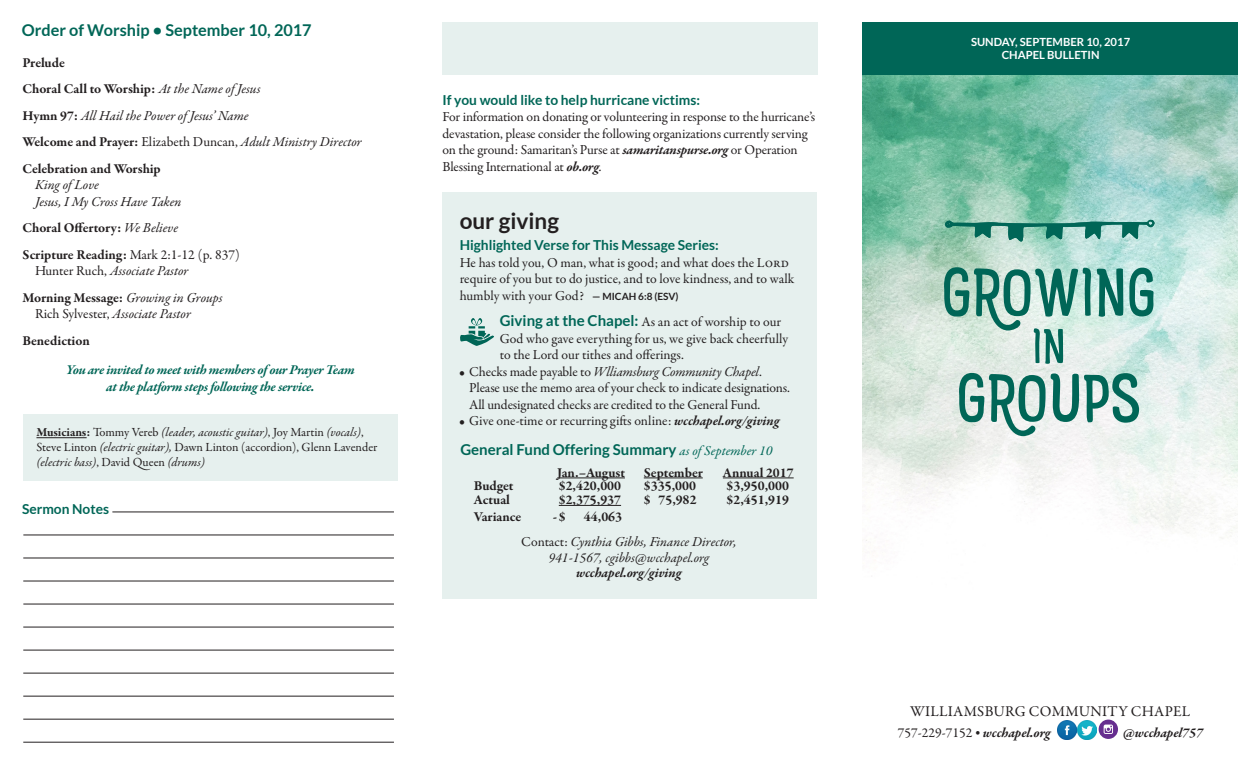
<style>
.page{position:relative;width:1260px;height:765px;background:#fff}
.page>*{position:absolute;margin:0;border:0;box-sizing:border-box;transform-origin:0 0}
.t1{font:700 22.5px "Lato";color:#231f20}
.t2{font:700 16.25px "Lato";color:#006657}
.t3{font:700 15px "Lato";color:#006657}
.t4{font:15px "Garamond Premr Pro";letter-spacing:.02em;color:#231f20}
.t5{font:13.75px/16.5px "Garamond Premr Pro";letter-spacing:-.01em;color:#231f20}
.t6{font:700 13.75px "Garamond Premr Pro";color:#231f20}
.t7{font:italic 13.75px/16.5px "Garamond Premr Pro";letter-spacing:-.005em;color:#231f20;text-align:center}
.t8{font:700 13.75px "Lato";color:#006657}
.t9{font:italic 700 13.75px/16.5px "Garamond Premr Pro";letter-spacing:-.025em;color:#006657;text-align:center}
.t10{font:italic 700 13.75px "Garamond Premr Pro";letter-spacing:-.005em;color:#231f20}
.No_Spacing{font:12.5px/15px "Garamond Premr Pro";letter-spacing:-.005em;color:#231f20}
.No_Spacing-2{font:italic 12.5px "Garamond Premr Pro";color:#231f20}
.t11{font:700 11.25px "Lato";color:#fff}
.s1{font-weight:400;font-style:italic}
.s2{font-weight:700;font-style:normal}
.s3{font-style:normal}
.s4{font-weight:700}
.s5{font-style:italic}
.s6{font-weight:700;font-style:italic}
.s7{font-family:"Lato";font-weight:700;font-size:10px}
.s8{font-family:"Lato";font-weight:700;font-size:15px;color:#006657}
.s9{font-family:"Garamond Premr Pro";font-weight:400;font-style:italic;font-size:13.75px}
</style>
<div class="page">
<img style="left:862px;top:74px;width:376px;height:467px">
<div style="left:862px;top:22px;width:376px;height:52px;background:#006657"></div>
<img style="left:1057px;top:720px;width:19px;height:19px">
<img style="left:1078px;top:720px;width:19px;height:19px">
<svg style="left:1099px;top:720px;width:19px;height:19px"></svg>
<svg style="left:1104px;top:725px;width:9px;height:9px"></svg>
<div style="left:23px;top:415px;width:375px;height:66px;background:#e6f0ee"></div>
<hr style="left:36px;top:437px;width:51px;height:1px;background:#231f20">
<div style="left:442px;top:192px;width:375px;height:406px;background:#e6f0ee"></div>
<svg style="left:460px;top:318px;width:34px;height:28px"></svg>
<hr style="left:557px;top:478px;width:68px;height:1px;background:#231f20">
<hr style="left:644px;top:478px;width:59px;height:1px;background:#231f20">
<hr style="left:723px;top:478px;width:71px;height:1px;background:#231f20">
<hr style="left:559px;top:505px;width:62px;height:1px;background:#231f20">
<div style="left:443px;top:22px;width:375px;height:52px;background:#e6f0ee"></div>
<hr style="left:23px;top:673px;width:371px;height:1px;background:#231f20">
<hr style="left:112px;top:512px;width:282px;height:1px;background:#231f20">
<hr style="left:23px;top:535px;width:371px;height:1px;background:#231f20">
<hr style="left:23px;top:558px;width:371px;height:1px;background:#231f20">
<hr style="left:23px;top:581px;width:371px;height:1px;background:#231f20">
<hr style="left:23px;top:604px;width:371px;height:1px;background:#231f20">
<hr style="left:23px;top:627px;width:371px;height:1px;background:#231f20">
<hr style="left:23px;top:650px;width:371px;height:1px;background:#231f20">
<svg style="left:944px;top:267px;width:210px;height:97px;background:#9ec7bd"></svg>
<svg style="left:959px;top:373px;width:180px;height:63px"></svg>
<hr style="left:23px;top:742px;width:371px;height:1px;background:#231f20">
<hr style="left:23px;top:696px;width:371px;height:1px;background:#231f20">
<hr style="left:23px;top:719px;width:371px;height:1px;background:#231f20">
<svg style="left:945px;top:220px;width:210px;height:22px;background:#6dafa0"></svg>
<p class="t2" style="left:22px;top:20px;width:291px">Order of Worship • September 10, 2017</p>
<p class="t6" style="left:23px;top:54px;width:44px">Prelude</p>
<p class="t6" style="left:23px;top:80px;width:240px">Choral Call to Worship: <span class="s1">At the Name of Jesus</span></p>
<p class="t7" style="left:23px;top:108px;width:228px"><span class="s2">Hymn 97:</span> All Hail the Power of Jesus’ Name</p>
<p class="t7" style="left:23px;top:134px;width:341px"><span class="s2">Welcome and Prayer:</span> <span class="s3">Elizabeth Duncan,</span> Adult Ministry Director</p>
<p class="t6" style="left:23px;top:160px;width:140px">Celebration and Worship</p>
<p class="t7" style="left:35px;top:177px;width:65px">King of Love</p>
<p class="t7" style="left:35px;top:194px;width:148px">Jesus, I My Cross Have Taken</p>
<p class="t6" style="left:23px;top:219px;width:157px">Choral Offertory: <span class="s1">We Believe</span></p>
<p class="t5" style="left:35px;top:246px;width:206px;text-indent:-12px"><span class="s4">Scripture Reading:</span> Mark 2:1-12 (p. 837)<br>Hunter Ruch, <span class="s5">Associate Pastor</span></p>
<p class="t6" style="left:23px;top:289px;width:202px">Morning Message: <span class="s1">Growing in Groups</span></p>
<p class="t7" style="left:35px;top:306px;width:157px"><span class="s3">Rich Sylvester,</span> Associate Pastor</p>
<p class="t6" style="left:23px;top:332px;width:69px">Benediction</p>
<p class="t9" style="left:66px;top:363px;width:290px">You are invited to meet with members of our Prayer Team at the platform steps following the service.</p>
<p class="No_Spacing-2" style="left:36px;top:425px;width:329px"><span class="s2">Musicians:</span> <span class="s3">Tommy Vereb</span> (leader, acoustic guitar)<span class="s3">, Joy Martin</span> (vocals)<span class="s3">,</span></p>
<p class="No_Spacing" style="left:36px;top:440px;width:342px">Steve Linton <span class="s5">(electric guitar),</span> Dawn Linton (accordion), Glenn Lavender <span class="s5">(electric bass)</span>, David Queen <span class="s5">(drums)</span></p>
<p class="t8" style="left:22px;top:501px;width:89px">Sermon Notes</p>
<p class="t8" style="left:442px;top:92px;width:259px">If you would like to help hurricane victims:</p>
<p class="t5" style="left:442px;top:109px;width:374px">For information on donating or volunteering in response to the hurricane’s devastation, please consider the following organizations currently serving on the ground: Samaritan’s Purse at <span class="s6">samaritanspurse.org</span> or Operation Blessing International at <span class="s6">ob.org</span><span class="s5">.</span></p>
<p class="t1" style="left:460px;top:208px;width:101px">our giving</p>
<p class="t8" style="left:460px;top:237px;width:261px">Highlighted Verse for This Message Series:</p>
<p class="t5" style="left:460px;top:254px;width:336px">He has told you, O man, what is good; and what does the Lord require of you but to do justice, and to love kindness, and to walk humbly with your God? <span class="s7">— MICAH 6:8 (ESV)</span></p>
<p class="t5" style="left:500px;top:314px;width:290px"><span class="s8">Giving at the Chapel:</span> As an act of worship to our<br>God who gave everything for us, we give back cheerfully to the Lord our tithes and offerings.</p>
<p class="t5" style="left:469px;top:364px;width:322px;text-indent:-10px">• Checks made payable to <span class="s5">Wlliamsburg Community Chapel</span>.<br>Please use the memo area of your check to indicate designations.<br>All undesignated checks are credited to the General Fund.</p>
<p class="t5" style="left:459px;top:413px;width:322px">• Give one-time or recurring gifts online: <span class="s6">wcchapel.org/giving</span></p>
<p class="t3" style="left:460px;top:441px;width:314px">General Fund Offering Summary <span class="s9">as of September 10</span></p>
<p class="t6" style="left:557px;top:464px;width:69px">Jan.–August</p>
<p class="t6" style="left:644px;top:464px;width:60px">September</p>
<p class="t6" style="left:723px;top:464px;width:72px">Annual 2017</p>
<p class="t6" style="left:474px;top:478px;width:41px">Budget</p>
<p class="t6" style="left:559px;top:478px;width:64px">$2,420,000</p>
<p class="t6" style="left:644px;top:478px;width:54px">$335,000</p>
<p class="t6" style="left:727px;top:478px;width:64px">$3,950,000</p>
<p class="t6" style="left:474px;top:491px;width:38px">Actual</p>
<p class="t6" style="left:559px;top:491px;width:64px">$2,375,937</p>
<p class="t6" style="left:644px;top:491px;width:54px">$ 75,982</p>
<p class="t6" style="left:727px;top:491px;width:64px">$2,451,919</p>
<p class="t6" style="left:474px;top:508px;width:49px">Variance</p>
<p class="t6" style="left:553px;top:508px;width:14px">-$</p>
<p class="t6" style="left:584px;top:508px;width:40px">44,063</p>
<p class="t7" style="left:521px;top:534px;width:217px"><span class="s3">Contact:</span> Cynthia Gibbs, Finance Director,<br>941-1567, cgibbs@wcchapel.org</p>
<p class="t10" style="left:576px;top:565px;width:107px">wcchapel.org/giving</p>
<p class="t11" style="left:971px;top:35px;width:161px">SUNDAY, SEPTEMBER 10, 2017</p>
<p class="t11" style="left:1002px;top:49px;width:99px">CHAPEL BULLETIN</p>
<p class="t4" style="left:910px;top:702px;width:281px">WILLIAMSBURG COMMUNITY CHAPEL</p>
<p class="t5" style="left:898px;top:725px;width:154px">757-229-7152 <sup>•</sup> <span class="s6">wcchapel.org</span></p>
<p class="t10" style="left:1123px;top:725px;width:81px">@wcchapel757</p>
</div>
